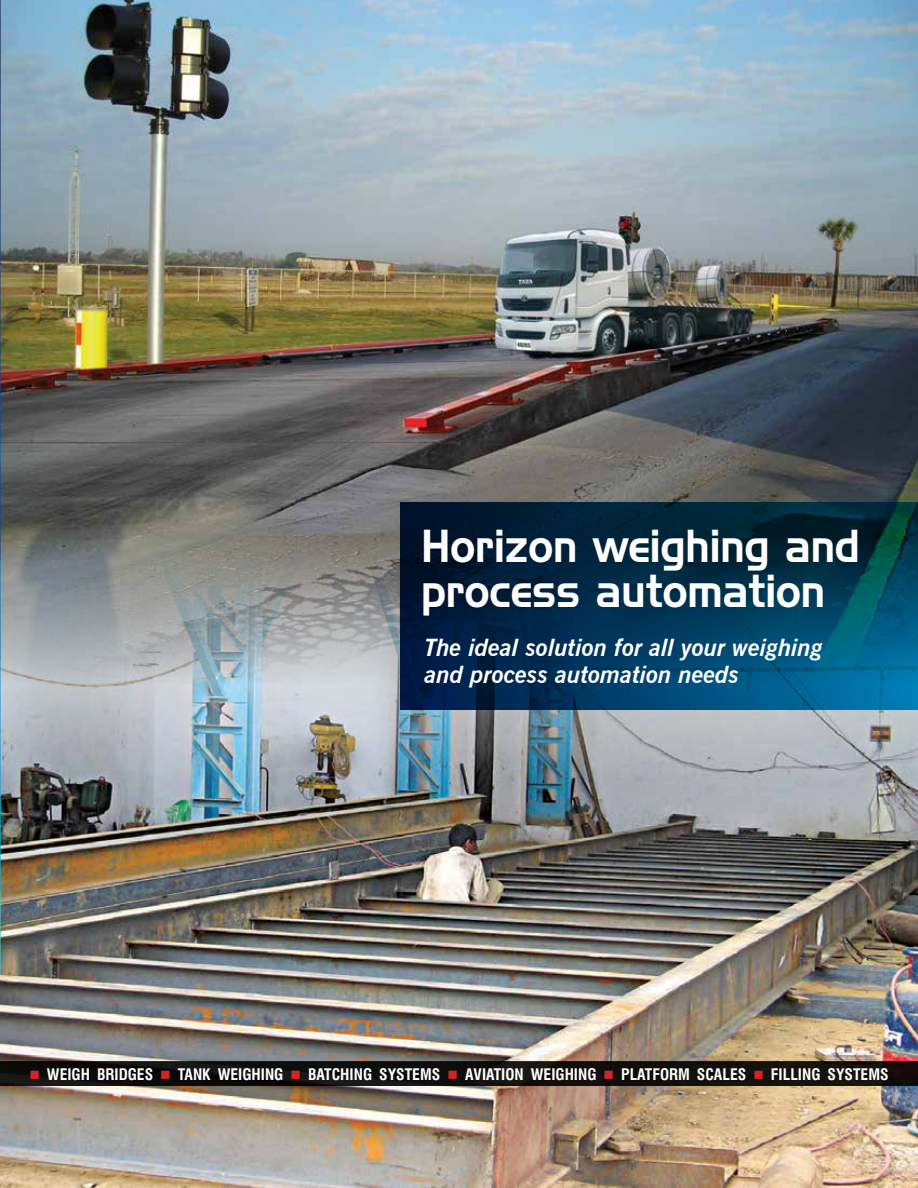
<style>
.page{position:relative;width:918px;height:1188px;background:#fff}
.page>*{position:absolute;margin:0;border:0;box-sizing:border-box;transform-origin:0 0}
.t1{font:45px/45px "Handel Gothic";color:#fff;scale:.9 1}
.t2{font:italic 700 24px/27px "News Gothic BT";color:#fff}
.t3{font:700 condensed 15.6px "Swiss 721 BT";color:#fff}
.s1{color:#d2232a}
</style>
<div class="page">
<img style="left:1px;top:684px;width:917px;height:504px">
<img style="left:1px;top:0;width:917px;height:684px">
<img style="left:0;top:704px;width:1px;height:271px">
<svg style="left:0;top:245px;width:1px;height:459px"></svg>
<svg style="left:400px;top:503px;width:518px;height:206px;background:#003351"></svg>
<img style="left:0;top:0;width:1px;height:245px">
<svg style="left:0;top:1061px;width:918px;height:25px;background:#110f0e"></svg>
<h1 class="t1" style="left:421px;top:527px;width:489px">Horizon weighing and process automation</h1>
<h2 class="t2" style="left:425px;top:634px;width:399px">The ideal solution for all your weighing and process automation needs</h2>
<p class="t3" style="left:29px;top:1065px;width:861px"><span class="s1">■</span> WEIGH BRIDGES <span class="s1">■</span> TANK WEIGHING <span class="s1">■</span> BATCHING SYSTEMS <span class="s1">■</span> AVIATION WEIGHING <span class="s1">■</span> PLATFORM SCALES <span class="s1">■</span> FILLING SYSTEMS</p>
</div>
